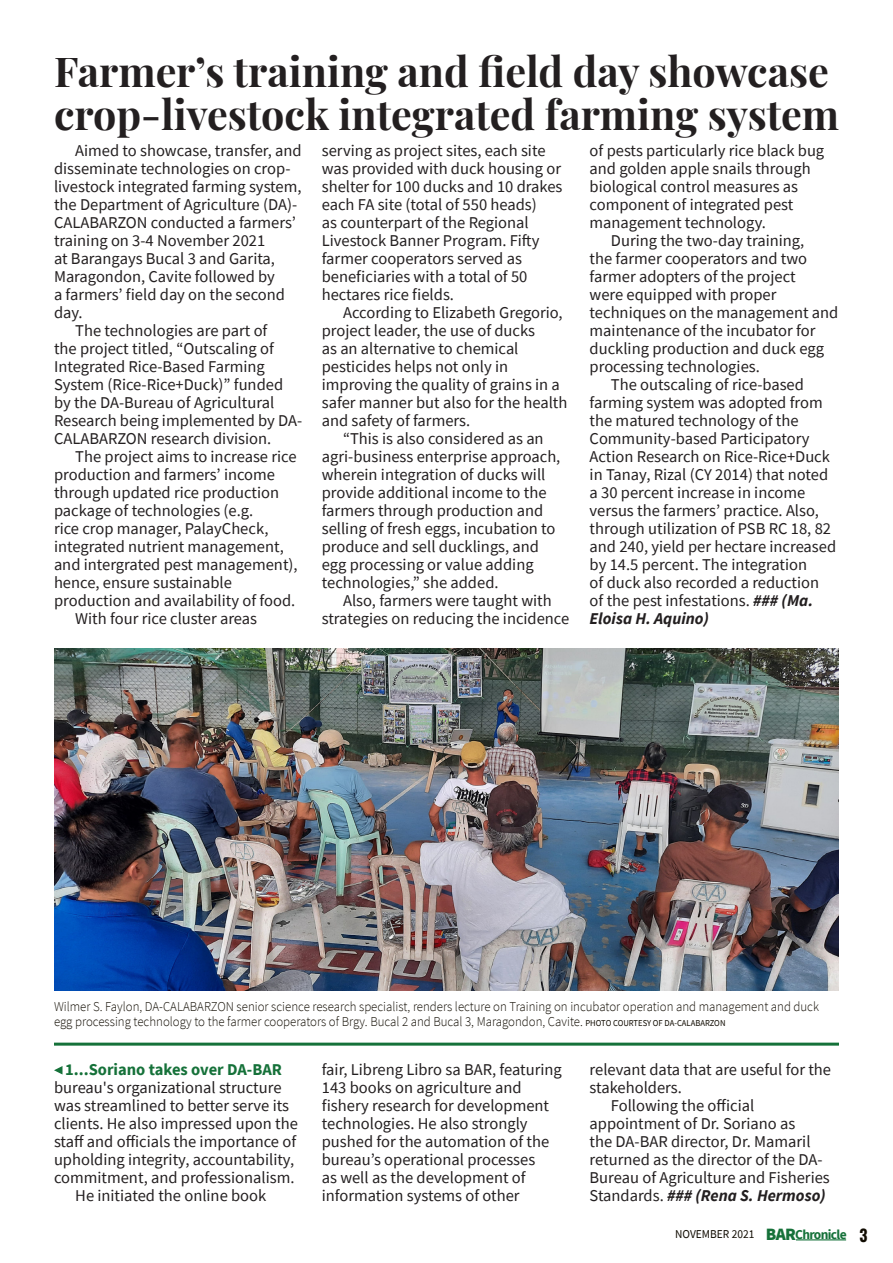
<style>
.page{position:relative;width:893px;height:1263px;background:#fff}
.page>*{position:absolute;margin:0;border:0;box-sizing:border-box;transform-origin:0 0}
.Headline{font:700 41.25px/43.5px "Playfair Display";color:#231f20}
.Headline-2{font:900 17.25px "Source Sans Pro";color:#157139}
.t1{font:16.5px/18px "Source Sans Pro";color:#231f20}
.Contents{font:700 16.5px "Source Sans Pro";color:#157139}
.Captions{font:700 16.5px "Oswald";color:#100b00;scale:.95 1}
.Captions-2{font:300 13.5px/15px "Source Sans Pro";color:#100b00;scale:.95 1}
.Headline-3{font:700 13.5px "Source Sans Pro";letter-spacing:-.05em;color:#157139}
.Captions-3{font:12px "Source Sans Pro";color:#100b00;scale:.95 1}
.s1{font-weight:700;font-style:italic}
.s2{font-weight:400;font-size:9px}
</style>
<div class="page">
<hr style="left:796px;top:1239px;width:50px;height:1px;background:#157139">
<img style="left:54px;top:648px;width:785px;height:342px">
<hr style="left:54px;top:1043px;width:785px;height:3px;background:#157139">
<svg style="left:54px;top:1066px;width:9px;height:8px"></svg>
<p class="Headline" style="left:54px;top:46px;width:786px">Farmer’s training and field day showcase crop-livestock integrated farming system</p>
<p class="t1" style="left:322px;top:142px;width:242px">serving as project sites, each site was provided with duck housing or shelter for 100 ducks and 10 drakes each FA site (total of 550 heads)<br>as counterpart of the Regional<br>Livestock Banner Program. Fifty farmer cooperators served as beneficiaries with a total of 50 hectares rice fields.</p>
<p class="t1" style="left:322px;top:304px;width:247px;text-indent:21px">According to Elizabeth Gregorio, project leader, the use of ducks<br>as an alternative to chemical pesticides helps not only in improving the quality of grains in a safer manner but also for the health and safety of farmers.</p>
<p class="t1" style="left:322px;top:430px;width:240px;text-indent:21px">“This is also considered as an agri-business enterprise approach, wherein integration of ducks will provide additional income to the farmers through production and selling of fresh eggs, incubation to produce and sell ducklings, and egg processing or value adding technologies,” she added.</p>
<p class="t1" style="left:322px;top:592px;width:249px;text-align:center">Also, farmers were taught with strategies on reducing the incidence</p>
<p class="t1" style="left:54px;top:142px;width:249px;text-indent:21px">Aimed to showcase, transfer, and disseminate technologies on crop&shy;livestock integrated farming system, the Department of Agriculture (DA)-<br>CALABARZON conducted a farmers’ training on 3-4 November 2021<br>at Barangays Bucal 3 and Garita,<br>Maragondon, Cavite followed by<br>a farmers’ field day on the second day.</p>
<p class="t1" style="left:54px;top:322px;width:250px;text-indent:21px">The technologies are part of<br>the project titled, “Outscaling of<br>Integrated Rice-Based Farming<br>System (Rice-Rice+Duck)” funded by the DA-Bureau of Agricultural<br>Research being implemented by DA-<br>CALABARZON research division.</p>
<p class="t1" style="left:54px;top:448px;width:245px;text-indent:21px">The project aims to increase rice production and farmers’ income through updated rice production package of technologies (e.g.<br>rice crop manager, PalayCheck, integrated nutrient management, and intergrated pest management), hence, ensure sustainable production and availability of food.</p>
<p class="t1" style="left:75px;top:610px;width:183px">With four rice cluster areas</p>
<p class="t1" style="left:590px;top:142px;width:236px">of pests particularly rice black bug and golden apple snails through biological control measures as component of integrated pest management technology.</p>
<p class="t1" style="left:590px;top:232px;width:250px;text-indent:21px">During the two-day training,<br>the farmer cooperators and two farmer adopters of the project<br>were equipped with proper techniques on the management and maintenance of the incubator for duckling production and duck egg processing technologies.</p>
<p class="t1" style="left:590px;top:376px;width:248px;text-indent:21px">The outscaling of rice-based farming system was adopted from the matured technology of the<br>Community-based Participatory<br>Action Research on Rice-Rice+Duck in Tanay, Rizal (CY 2014) that noted a 30 percent increase in income versus the farmers’ practice. Also, through utilization of PSB RC 18, 82 and 240, yield per hectare increased by 14.5 percent. The integration<br>of duck also recorded a reduction of the pest infestations. <span class="s1">### (Ma.<br>Eloisa H. Aquino)</span></p>
<p class="Captions-2" style="left:54px;top:999px;width:807px">Wilmer S. Faylon, DA-CALABARZON senior science research specialist, renders lecture on Training on incubator operation and management and duck egg processing technology to the farmer cooperators of Brgy. Bucal 2 and Bucal 3, Maragondon, Cavite. <span class="s2">PHOTO COURTESY OF DA-CALABARZON</span></p>
<p class="Contents" style="left:65px;top:1058px;width:218px">1...Soriano takes over DA-BAR</p>
<p class="t1" style="left:54px;top:1078px;width:245px">bureau's organizational structure was streamlined to better serve its clients. He also impressed upon the staff and officials the importance of upholding integrity, accountability, commitment, and professionalism.</p>
<p class="t1" style="left:75px;top:1186px;width:193px">He initiated the online book</p>
<p class="t1" style="left:322px;top:1060px;width:242px">fair, Libreng Libro sa BAR, featuring<br>143 books on agriculture and fishery research for development technologies. He also strongly pushed for the automation of the bureau’s operational processes<br>as well as the development of information systems of other</p>
<p class="t1" style="left:590px;top:1060px;width:243px">relevant data that are useful for the stakeholders.</p>
<p class="t1" style="left:590px;top:1096px;width:242px;text-indent:21px">Following the official appointment of Dr. Soriano as<br>the DA-BAR director, Dr. Mamaril returned as the director of the DA-<br>Bureau of Agriculture and Fisheries<br>Standards. <span class="s1">### (Rena S. Hermoso)</span></p>
<p class="Captions-3" style="left:675px;top:1227px;width:85px">NOVEMBER 2021</p>
<p class="Headline-2" style="left:766px;top:1223px;width:32px">BAR</p>
<p class="Headline-3" style="left:795px;top:1225px;width:53px">Chronicle</p>
<p class="Captions" style="left:859px;top:1227px;width:10px">3</p>
</div>
